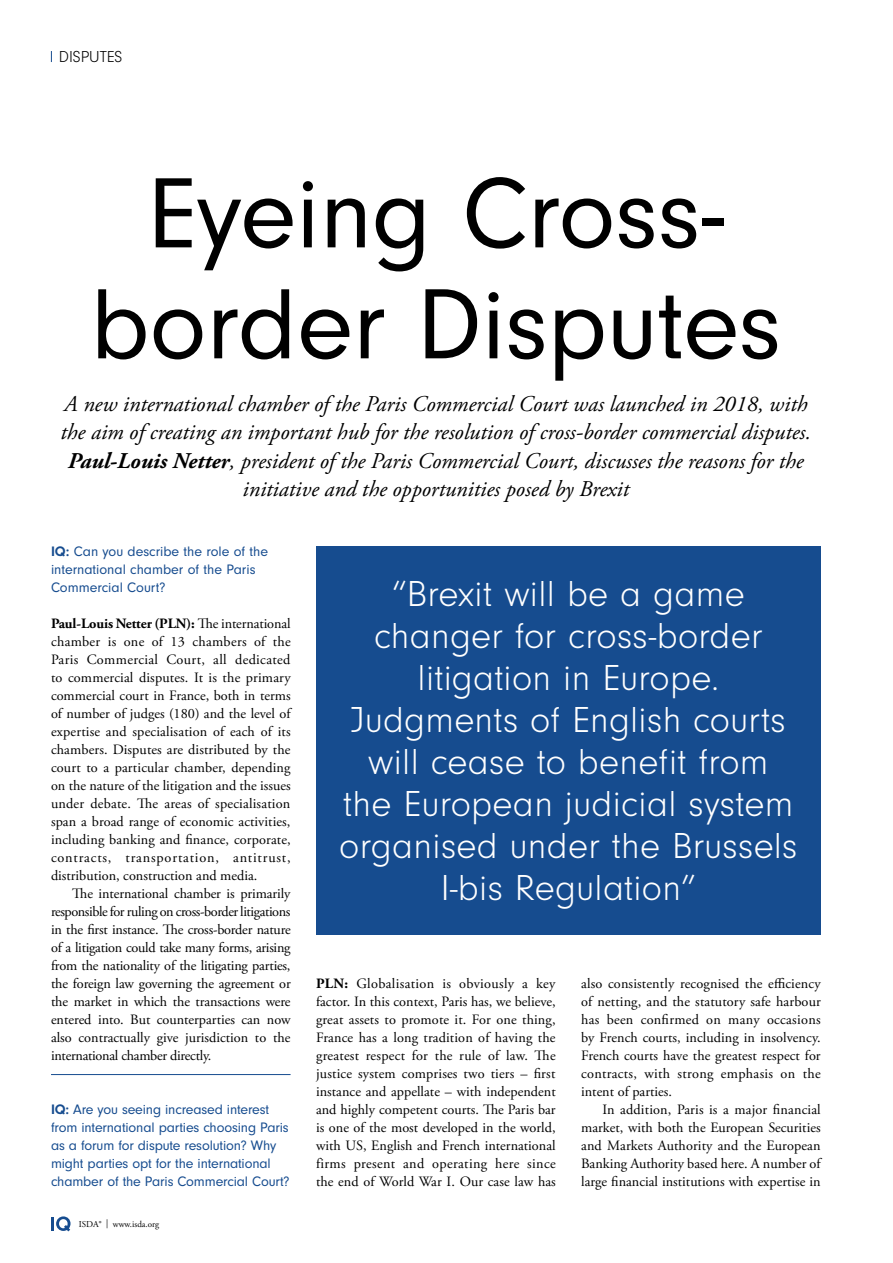
<style>
.page{position:relative;width:893px;height:1263px;background:#fff}
.page>*{position:absolute;margin:0;border:0;box-sizing:border-box;transform-origin:0 0}
.t1{font:103.5px/111px "Neuzeit Gro";color:#000;text-align:center}
.t2{font:300 37.5px/42px "Neuzeit Gro";letter-spacing:.01em;color:#fff;text-align:center}
.t3{font:italic 22.5px/28.5px "Adobe Garamond Pro";color:#000;text-align:center}
.t4{font:300 16.5px "Neuzeit Gro";color:#000}
.t5{font:14.25px/18px "Adobe Garamond Pro";color:#000;text-align:justify}
.t6{font:14.25px/18px "Neuzeit Gro";letter-spacing:-.01em;color:#164c8f}
.t7{font:9px "Adobe Garamond Pro";color:#000}
.s1{font-weight:700}
</style>
<div class="page">
<hr style="left:51px;top:1217px;width:3px;height:14px;background:#164c8f">
<svg style="left:56px;top:1216px;width:15px;height:15px"></svg>
<hr style="left:51px;top:1074px;width:240px;height:1px;background:#164c8f">
<div style="left:316px;top:546px;width:505px;height:388px;background:#164c8f"></div>
<p class="t4" style="left:59px;top:48px;width:65px">DISPUTES</p>
<h1 class="t1" style="left:90px;top:160px;width:692px">Eyeing Cross&shy;border Disputes</h1>
<p class="t3" style="left:61px;top:390px;width:752px">A new international chamber of the Paris Commercial Court was launched in 2018, with the aim of creating an important hub for the resolution of cross-border commercial disputes.<br><span class="s1">Paul-Louis Netter</span>, president of the Paris Commercial Court, discusses the reasons for the initiative and the opportunities posed by Brexit</p>
<p class="t6" style="left:51px;top:543px;width:219px"><span class="s1">IQ:</span> Can you describe the role of the international chamber of the Paris<br>Commercial Court?</p>
<p class="t5" style="left:51px;top:615px;width:241px"><span class="s1">Paul-Louis Netter (PLN):</span> The international chamber is one of 13 chambers of the Paris Commercial Court, all dedicated to commercial disputes. It is the primary commercial court in France, both in terms of number of judges (180) and the level of expertise and specialisation of each of its chambers. Disputes are distributed by the court to a particular chamber, depending on the nature of the litigation and the issues under debate. The areas of specialisation span a broad range of economic activities, including banking and finance, corporate, contracts, transportation, antitrust, distribution, construction and media.</p>
<p class="t5" style="left:51px;top:885px;width:241px;text-indent:21px">The international chamber is primarily responsible for ruling on cross-border litigations in the first instance. The cross-border nature of a litigation could take many forms, arising from the nationality of the litigating parties, the foreign law governing the agreement or the market in which the transactions were entered into. But counterparties can now also contractually give jurisdiction to the international chamber directly.</p>
<p class="t6" style="left:51px;top:1101px;width:240px"><span class="s1">IQ:</span> Are you seeing increased interest from international parties choosing Paris as a forum for dispute resolution? Why might parties opt for the international chamber of the Paris Commercial Court?</p>
<p class="t7" style="left:79px;top:1219px;width:82px">ISDA® | www.isda.org</p>
<h2 class="t2" style="left:339px;top:573px;width:460px">“Brexit will be a game changer for cross-border litigation in Europe.<br>Judgments of English courts will cease to benefit from<br>the European judicial system organised under the Brussels<br>I-bis Regulation”</h2>
<p class="t5" style="left:316px;top:975px;width:241px"><span class="s1">PLN:</span> Globalisation is obviously a key factor. In this context, Paris has, we believe, great assets to promote it. For one thing, France has a long tradition of having the greatest respect for the rule of law. The justice system comprises two tiers – first instance and appellate – with independent and highly competent courts. The Paris bar is one of the most developed in the world, with US, English and French international firms present and operating here since the end of World War I. Our case law has</p>
<p class="t5" style="left:581px;top:975px;width:241px">also consistently recognised the efficiency of netting, and the statutory safe harbour has been confirmed on many occasions by French courts, including in insolvency.<br>French courts have the greatest respect for contracts, with strong emphasis on the intent of parties.</p>
<p class="t5" style="left:581px;top:1101px;width:241px;text-indent:21px">In addition, Paris is a major financial market, with both the European Securities and Markets Authority and the European Banking Authority based here. A number of large financial institutions with expertise in</p>
</div>
